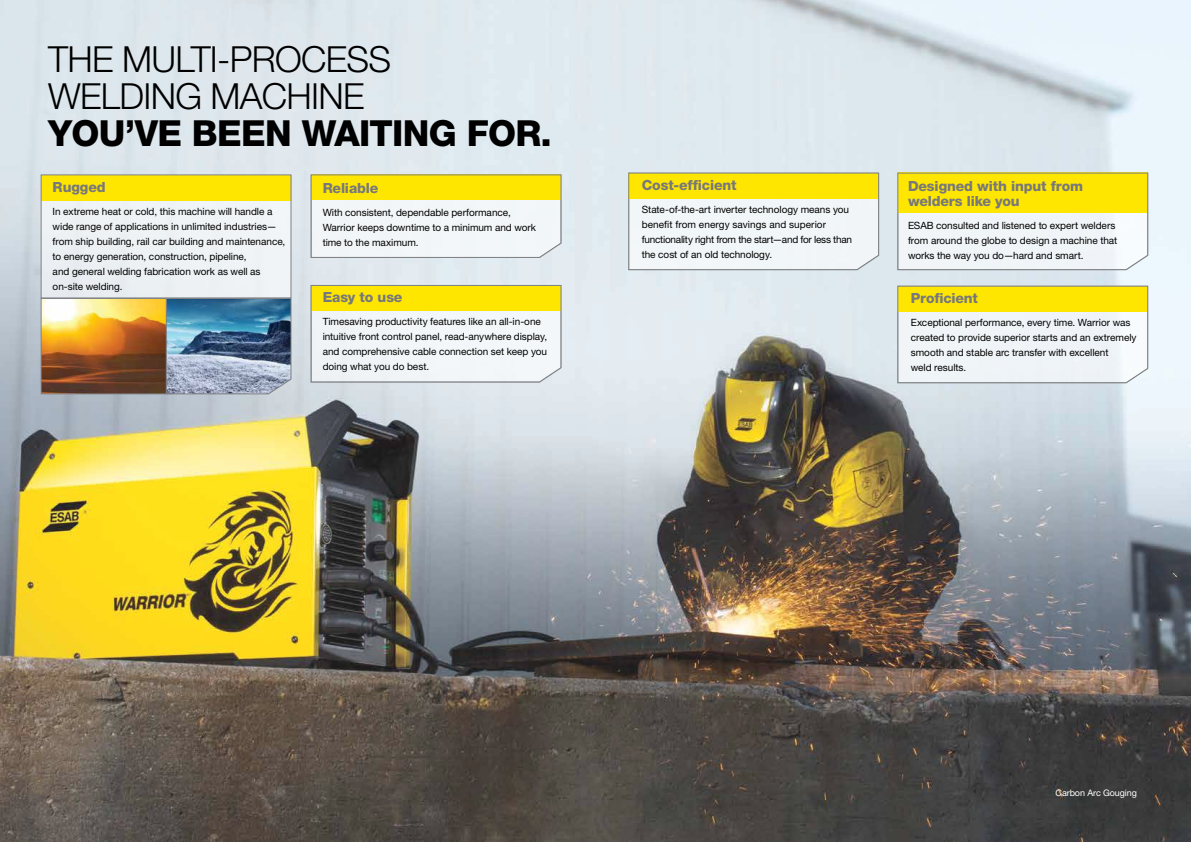
<style>
.page{position:relative;width:1191px;height:842px;background:#fff}
.page>*{position:absolute;margin:0;border:0;box-sizing:border-box;transform-origin:0 0}
.t1{font:300 36px/37px "Helvetica Neue LT Pro";letter-spacing:-.02em;color:#000}
.t2{font:800 36px "Helvetica Neue LT Pro";letter-spacing:-.02em;color:#000}
.t3{font:800 14px/15px "Helvetica Neue LT Pro";letter-spacing:-.01em;color:#77787b}
.t4{font:10px/15px "Helvetica Neue LT Pro";letter-spacing:-.005em;color:#000}
.t5{font:9px "Helvetica Neue LT Pro";letter-spacing:-.01em;color:#fff}
</style>
<div class="page">
<img style="left:0;top:0;width:1191px;height:842px">
<svg style="left:311px;top:285px;width:250px;height:97px"></svg>
<img style="left:41px;top:177px;width:250px;height:217px">
<div style="left:41px;top:175px;width:250px;height:123px;border:1px solid #808285"></div>
<svg style="left:311px;top:174px;width:250px;height:84px"></svg>
<svg style="left:628px;top:173px;width:251px;height:97px"></svg>
<svg style="left:897px;top:173px;width:251px;height:97px"></svg>
<svg style="left:897px;top:286px;width:251px;height:97px"></svg>
<h1 class="t1" style="left:48px;top:40px;width:344px">THE MULTI-PROCESS<br>WELDING MACHINE</h1>
<h1 class="t2" style="left:48px;top:111px;width:505px">YOU’VE BEEN WAITING FOR.</h1>
<h2 class="t3" style="left:53px;top:179px;width:55px">Rugged</h2>
<p class="t4" style="left:53px;top:203px;width:234px">In extreme heat or cold, this machine will handle a wide range of applications in unlimited industries— from ship building, rail car building and maintenance, to energy generation, construction, pipeline,<br>and general welding fabrication work as well as on-site welding.</p>
<h2 class="t3" style="left:323px;top:180px;width:57px">Reliable</h2>
<p class="t4" style="left:323px;top:204px;width:215px">With consistent, dependable performance,<br>Warrior keeps downtime to a minimum and work time to the maximum.</p>
<h2 class="t3" style="left:323px;top:290px;width:81px">Easy to use</h2>
<p class="t4" style="left:323px;top:314px;width:226px">Timesaving productivity features like an all-in-one intuitive front control panel, read-anywhere display, and comprehensive cable connection set keep you doing what you do best.</p>
<h2 class="t3" style="left:642px;top:177px;width:96px">Cost-efficient</h2>
<p class="t4" style="left:642px;top:202px;width:212px">State-of-the-art inverter technology means you benefit from energy savings and superior functionality right from the start—and for less than the cost of an old technology.</p>
<h2 class="t3" style="left:908px;top:178px;width:177px">Designed with input from welders like you</h2>
<p class="t4" style="left:908px;top:217px;width:211px">ESAB consulted and listened to expert welders from around the globe to design a machine that works the way you do—hard and smart.</p>
<h2 class="t3" style="left:911px;top:290px;width:69px">Proficient</h2>
<p class="t4" style="left:911px;top:315px;width:227px">Exceptional performance, every time. Warrior was created to provide superior starts and an extremely smooth and stable arc transfer with excellent<br>weld results.</p>
<p class="t5" style="left:1055px;top:788px;width:83px">Carbon Arc Gouging</p>
</div>
